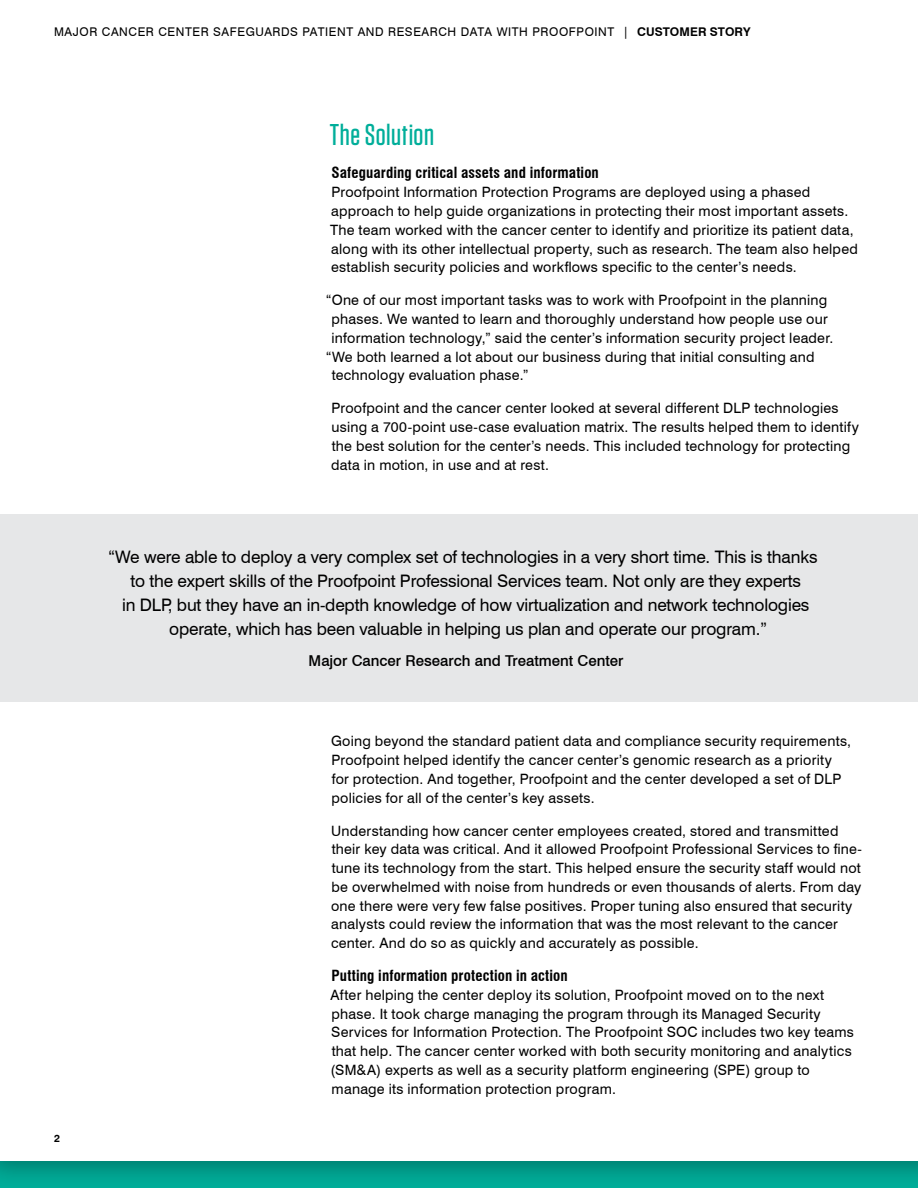
<style>
.page{position:relative;width:918px;height:1188px;background:#fff}
.page>*{position:absolute;margin:0;border:0;box-sizing:border-box;transform-origin:0 0}
.t1{font:500 30px "Tungsten";letter-spacing:.02em;color:#00ae9a}
.t2{font:17.25px "Swiss 721 BT";letter-spacing:-.01em;color:#000}
.t3{font:700 condensed 15px "Swiss 721 BT";letter-spacing:.01em;color:#000}
.t4{font:500 15px "Swiss 721 BT";color:#000}
.t5{font:14.25px/18.8px "Swiss 721 BT";letter-spacing:.015em;color:#000}
.t6{font:12px "Swiss 721 BT";letter-spacing:.05em;color:#000}
.t7{font:700 10.5px "Swiss 721 BT";color:#000}
.s1{font-weight:700}
</style>
<div class="page">
<div style="left:0;top:0;width:918px;height:1188px;background:#000;opacity:.3"></div>
<div style="left:0;top:0;width:918px;height:1161px;background:#fff"></div>
<div style="left:0;top:515px;width:918px;height:187px;background:#e6e7e8"></div>
<p class="t6" style="left:54px;top:25px;width:698px">MAJOR CANCER CENTER SAFEGUARDS PATIENT AND RESEARCH DATA WITH PROOFPOINT | <span class="s1">CUSTOMER STORY</span></p>
<h1 class="t1" style="left:330px;top:119px;width:106px">The Solution</h1>
<p class="t3" style="left:331px;top:164px;width:269px">Safeguarding critical assets and information</p>
<p class="t5" style="left:330px;top:183px;width:529px">Proofpoint Information Protection Programs are deployed using a phased approach to help guide organizations in protecting their most important assets.<br>The team worked with the cancer center to identify and prioritize its patient data, along with its other intellectual property, such as research. The team also helped establish security policies and workflows specific to the center’s needs.</p>
<p class="t5" style="left:326px;top:291px;width:503px">“One of our most important tasks was to work with Proofpoint in the planning</p>
<p class="t5" style="left:332px;top:309px;width:498px">phases. We wanted to learn and thoroughly understand how people use our</p>
<p class="t5" style="left:332px;top:328px;width:503px">information technology,” said the center’s information security project leader.</p>
<p class="t5" style="left:326px;top:347px;width:490px">“We both learned a lot about our business during that initial consulting and</p>
<p class="t5" style="left:332px;top:366px;width:199px">technology evaluation phase.”</p>
<p class="t5" style="left:331px;top:399px;width:529px">Proofpoint and the cancer center looked at several different DLP technologies using a 700-point use-case evaluation matrix. The results helped them to identify the best solution for the center’s needs. This included technology for protecting data in motion, in use and at rest.</p>
<p class="t2" style="left:108px;top:547px;width:711px">“We were able to deploy a very complex set of technologies in a very short time. This is thanks</p>
<p class="t2" style="left:130px;top:571px;width:672px">to the expert skills of the Proofpoint Professional Services team. Not only are they experts</p>
<p class="t2" style="left:122px;top:595px;width:689px">in DLP, but they have an in-depth knowledge of how virtualization and network technologies</p>
<p class="t2" style="left:169px;top:619px;width:600px">operate, which has been valuable in helping us plan and operate our program.”</p>
<p class="t4" style="left:309px;top:652px;width:316px">Major Cancer Research and Treatment Center</p>
<p class="t7" style="left:54px;top:1132px;width:7px">2</p>
<p class="t5" style="left:331px;top:732px;width:522px">Going beyond the standard patient data and compliance security requirements, Proofpoint helped identify the cancer center’s genomic research as a priority for protection. And together, Proofpoint and the center developed a set of DLP policies for all of the center’s key assets.</p>
<p class="t5" style="left:331px;top:821px;width:532px">Understanding how cancer center employees created, stored and transmitted their key data was critical. And it allowed Proofpoint Professional Services to fine&shy;tune its technology from the start. This helped ensure the security staff would not be overwhelmed with noise from hundreds or even thousands of alerts. From day one there were very few false positives. Proper tuning also ensured that security analysts could review the information that was the most relevant to the cancer center. And do so as quickly and accurately as possible.</p>
<p class="t3" style="left:332px;top:967px;width:238px">Putting information protection in action</p>
<p class="t5" style="left:331px;top:985px;width:525px">After helping the center deploy its solution, Proofpoint moved on to the next phase. It took charge managing the program through its Managed Security Services for Information Protection. The Proofpoint SOC includes two key teams that help. The cancer center worked with both security monitoring and analytics (SM&amp;A) experts as well as a security platform engineering (SPE) group to manage its information protection program.</p>
</div>
